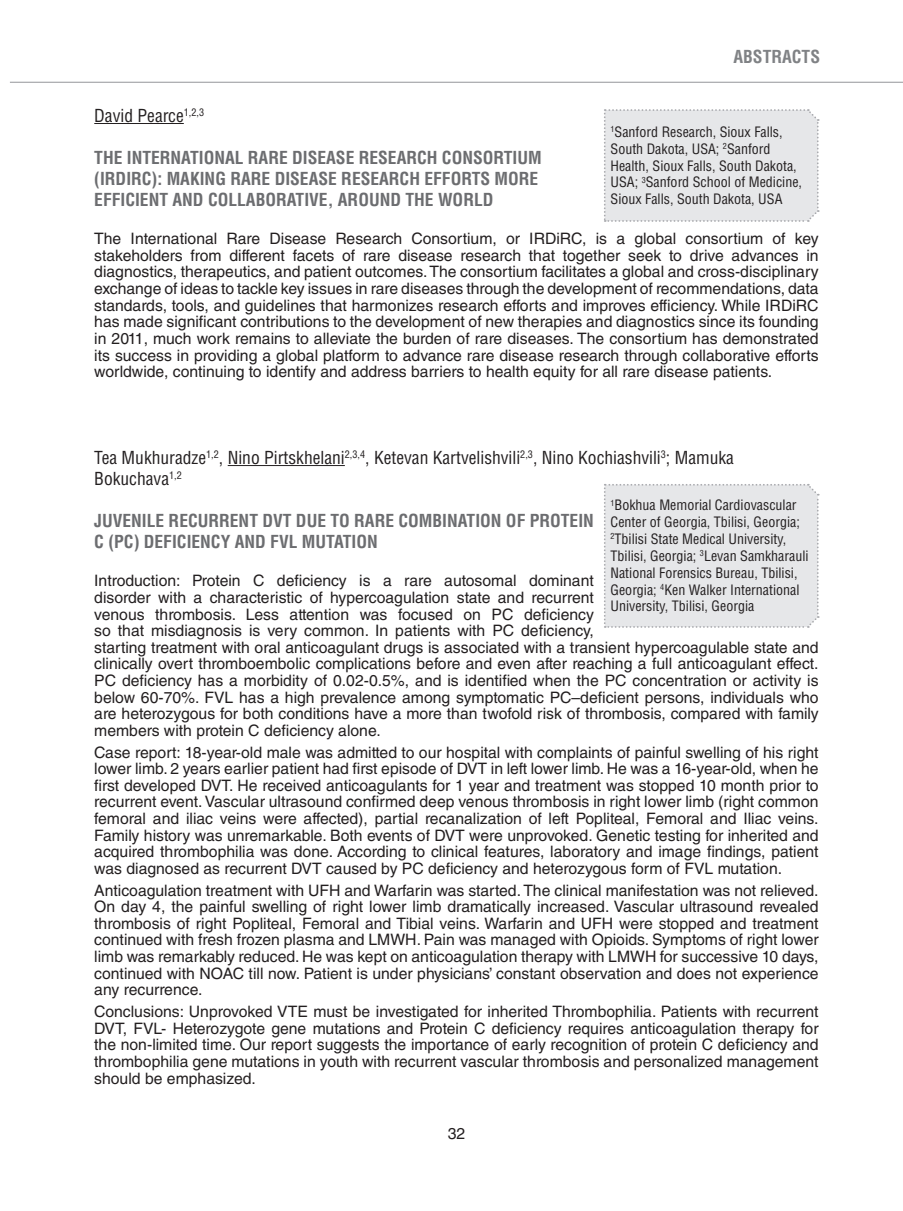
<style>
.page{position:relative;width:903px;height:1211px;background:#fff}
.page>*{position:absolute;margin:0;border:0;box-sizing:border-box;transform-origin:0 0}
.S2{font:700 condensed 17.5px/21px "Helvetica LT Std";color:#6c6d70}
.S1{font:condensed 17.5px/21px "Helvetica LT Std";color:#231f20}
.t1{font:700 condensed 17.5px "Helvetica LT Std";color:#808285}
.t2{font:15.75px/16.6px "Helvetica LT Std";color:#231f20;text-align:justify}
.t3{font:condensed 14px/16.8px "Helvetica LT Std";color:#231f20}
</style>
<div class="page">
<hr style="left:10px;top:82px;width:893px;height:1px;background:#a8a9ad">
<hr style="left:94px;top:123px;width:90px;height:1px;background:#231f20">
<hr style="left:228px;top:465px;width:117px;height:1px;background:#231f20">
<div style="left:604px;top:109px;width:215px;height:113px;background:#e6e7e9"></div>
<div style="left:604px;top:484px;width:215px;height:144px;background:#e6e7e9"></div>
<p class="t1" style="left:733px;top:46px;width:88px">ABSTRACTS</p>
<p class="S1" style="left:94px;top:105px;width:111px">David Pearce<sup>1,2,3</sup></p>
<p class="S2" style="left:94px;top:147px;width:449px">THE INTERNATIONAL RARE DISEASE RESEARCH CONSORTIUM (IRDIRC): MAKING RARE DISEASE RESEARCH EFFORTS MORE<br>EFFICIENT AND COLLABORATIVE, AROUND THE WORLD</p>
<p class="t2" style="left:94px;top:230px;width:726px">The International Rare Disease Research Consortium, or IRDiRC, is a global consortium of key stakeholders from different facets of rare disease research that together seek to drive advances in diagnostics, therapeutics, and patient outcomes. The consortium facilitates a global and cross-disciplinary exchange of ideas to tackle key issues in rare diseases through the development of recommendations, data standards, tools, and guidelines that harmonizes research efforts and improves efficiency. While IRDiRC has made significant contributions to the development of new therapies and diagnostics since its founding in 2011, much work remains to alleviate the burden of rare diseases. The consortium has demonstrated its success in providing a global platform to advance rare disease research through collaborative efforts worldwide, continuing to identify and address barriers to health equity for all rare disease patients.</p>
<p class="t3" style="left:610px;top:123px;width:193px"><sup>1</sup>Sanford Research, Sioux Falls,<br>South Dakota, USA; <sup>2</sup>Sanford<br>Health, Sioux Falls, South Dakota,<br>USA; <sup>3</sup>Sanford School of Medicine,<br>Sioux Falls, South Dakota, USA</p>
<p class="S1" style="left:94px;top:447px;width:641px">Tea Mukhuradze<sup>1,2</sup>, Nino Pirtskhelani<sup>2,3,4</sup>, Ketevan Kartvelishvili<sup>2,3</sup>, Nino Kochiashvili<sup>3</sup>; Mamuka<br>Bokuchava<sup>1,2</sup></p>
<p class="S2" style="left:94px;top:510px;width:501px">JUVENILE RECURRENT DVT DUE TO RARE COMBINATION OF PROTEIN<br>C (PC) DEFICIENCY AND FVL MUTATION</p>
<p class="t2" style="left:94px;top:572px;width:726px;text-align:left">Introduction: Protein C deficiency is a rare autosomal dominant<br>disorder with a characteristic of hypercoagulation state and recurrent<br>venous thrombosis. Less attention was focused on PC deficiency<br>so that misdiagnosis is very common. In patients with PC deficiency,<br>starting treatment with oral anticoagulant drugs is associated with a transient hypercoagulable state and clinically overt thromboembolic complications before and even after reaching a full anticoagulant effect.<br>PC deficiency has a morbidity of 0.02-0.5%, and is identified when the PC concentration or activity is below 60-70%. FVL has a high prevalence among symptomatic PC–deficient persons, individuals who are heterozygous for both conditions have a more than twofold risk of thrombosis, compared with family members with protein C deficiency alone.</p>
<p class="t2" style="left:94px;top:743px;width:726px">Case report: 18-year-old male was admitted to our hospital with complaints of painful swelling of his right lower limb. 2 years earlier patient had first episode of DVT in left lower limb. He was a 16-year-old, when he first developed DVT. He received anticoagulants for 1 year and treatment was stopped 10 month prior to recurrent event. Vascular ultrasound confirmed deep venous thrombosis in right lower limb (right common femoral and iliac veins were affected), partial recanalization of left Popliteal, Femoral and Iliac veins.<br>Family history was unremarkable. Both events of DVT were unprovoked. Genetic testing for inherited and acquired thrombophilia was done. According to clinical features, laboratory and image findings, patient was diagnosed as recurrent DVT caused by PC deficiency and heterozygous form of FVL mutation.</p>
<p class="t2" style="left:94px;top:881px;width:726px">Anticoagulation treatment with UFH and Warfarin was started. The clinical manifestation was not relieved.<br>On day 4, the painful swelling of right lower limb dramatically increased. Vascular ultrasound revealed thrombosis of right Popliteal, Femoral and Tibial veins. Warfarin and UFH were stopped and treatment continued with fresh frozen plasma and LMWH. Pain was managed with Opioids. Symptoms of right lower limb was remarkably reduced. He was kept on anticoagulation therapy with LMWH for successive 10 days, continued with NOAC till now. Patient is under physicians’ constant observation and does not experience any recurrence.</p>
<p class="t2" style="left:94px;top:1003px;width:726px">Conclusions: Unprovoked VTE must be investigated for inherited Thrombophilia. Patients with recurrent DVT, FVL- Heterozygote gene mutations and Protein C deficiency requires anticoagulation therapy for the non-limited time. Our report suggests the importance of early recognition of protein C deficiency and thrombophilia gene mutations in youth with recurrent vascular thrombosis and personalized management should be emphasized.</p>
<p class="t3" style="left:610px;top:497px;width:191px"><sup>1</sup>Bokhua Memorial Cardiovascular<br>Center of Georgia, Tbilisi, Georgia;</p>
<p class="t3" style="left:610px;top:530px;width:200px"><sup>2</sup>Tbilisi State Medical University, Tbilisi, Georgia; <sup>3</sup>Levan Samkharauli National Forensics Bureau, Tbilisi, Georgia; <sup>4</sup>Ken Walker International University, Tbilisi, Georgia</p>
<p class="t2" style="left:448px;top:1124px;width:19px">32</p>
</div>
